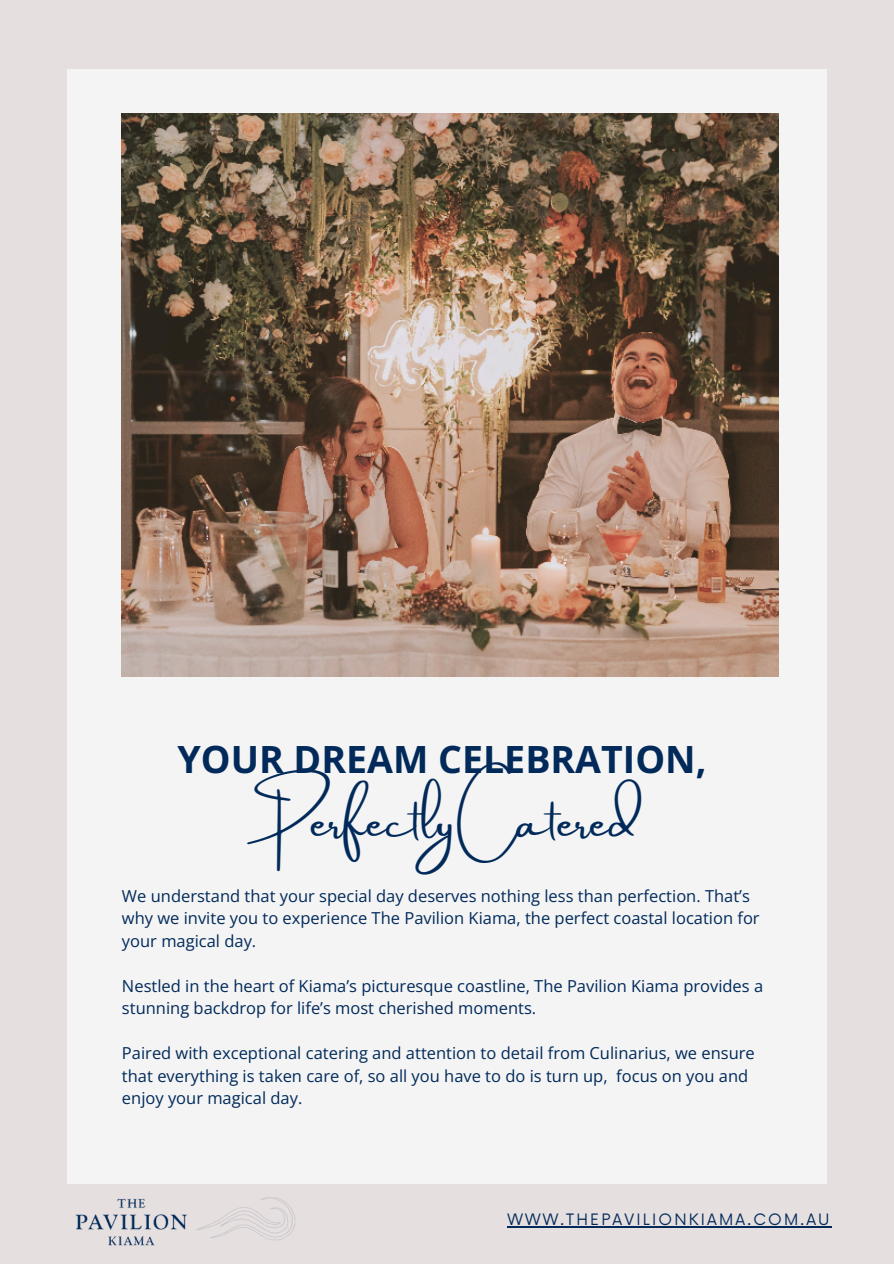
<style>
.page{position:relative;width:894px;height:1264px;background:#fff}
.page>*{position:absolute;margin:0;border:0;box-sizing:border-box;transform-origin:0 0}
.t1{font:45.6px "Amsterdam Two";color:#012a5a}
.t2{font:700 37.5px "Open Sans";color:#012a5a}
.t3{font:16.5px/22.5px "Open Sans";color:#012a5a}
.t4{font:15.3px "Now";letter-spacing:.145em;color:#012a5a}
</style>
<div class="page">
<div style="left:0;top:0;width:893px;height:1263px;background:linear-gradient(to right,#e7dfdf,#e3ddde)"></div>
<div style="left:67px;top:69px;width:759px;height:1114px;background:#f4f4f4"></div>
<img style="left:122px;top:114px;width:656px;height:562px">
<hr style="left:507px;top:1225px;width:324px;height:1px;background:#012a5a">
<img style="left:196px;top:1197px;width:100px;height:44px">
<img style="left:75px;top:1198px;width:112px;height:48px">
<p class="t2" style="left:177px;top:733px;width:530px">YOUR DREAM CELEBRATION,</p>
<p class="t1" style="left:257px;top:797px;width:381px">Perfectly Catered</p>
<p class="t3" style="left:122px;top:884px;width:639px">We understand that your special day deserves nothing less than perfection. That’s why we invite you to experience The Pavilion Kiama, the perfect coastal location for your magical day.</p>
<p class="t3" style="left:122px;top:974px;width:642px">Nestled in the heart of Kiama’s picturesque coastline, The Pavilion Kiama provides a stunning backdrop for life’s most cherished moments.</p>
<p class="t3" style="left:122px;top:1041px;width:634px">Paired with exceptional catering and attention to detail from Culinarius, we ensure that everything is taken care of, so all you have to do is turn up, focus on you and enjoy your magical day.</p>
<h1 class="t4" style="left:507px;top:1210px;width:323px">WWW.THEPAVILIONKIAMA.COM.AU</h1>
</div>
